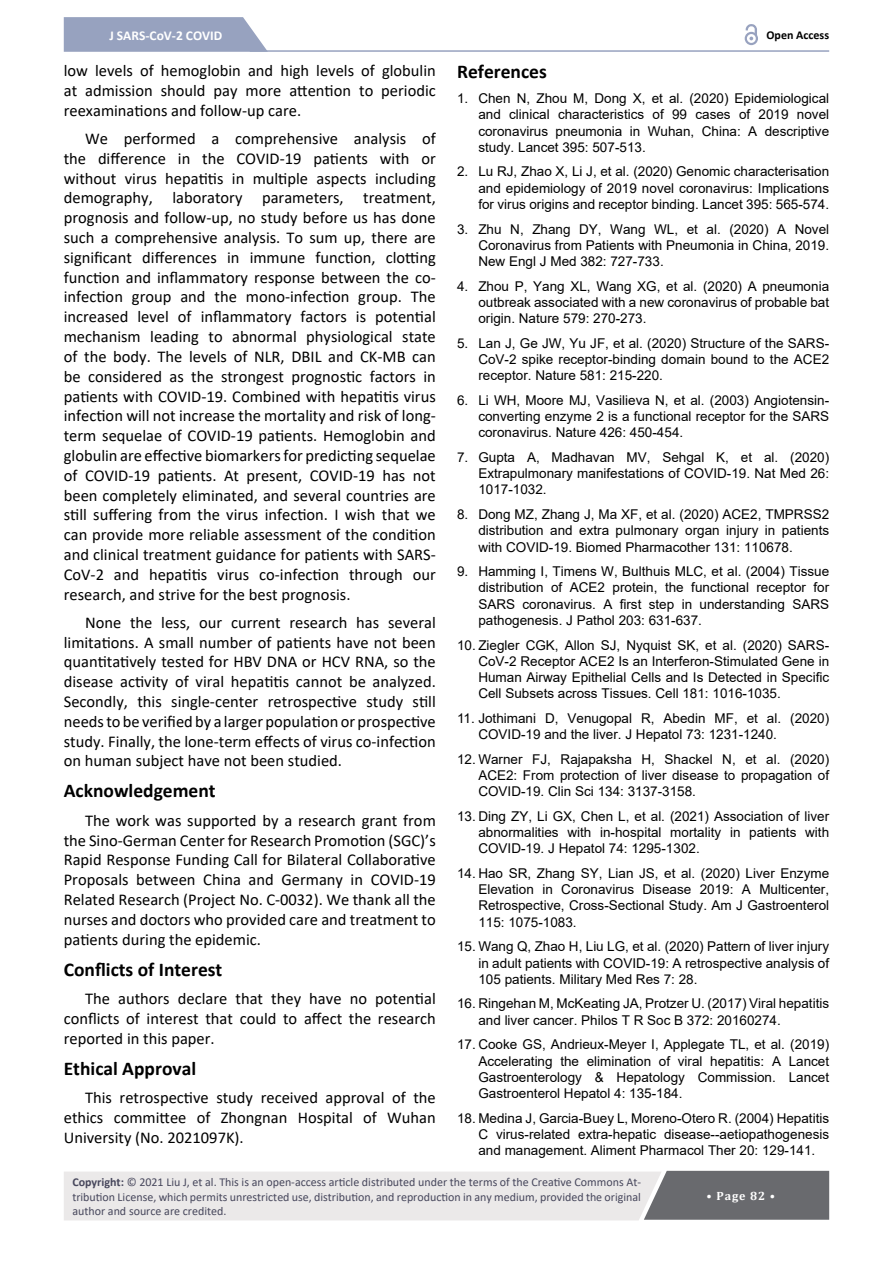
<style>
.page{position:relative;width:893px;height:1263px;background:#fff}
.page>*{position:absolute;margin:0;border:0;box-sizing:border-box;transform-origin:0 0}
.t1{font:700 19.5px "Calibri";color:#000}
.t2{font:16.5px/19.8px "Calibri";color:#000;text-align:justify}
.t3{font:13.5px/16.2px "Arial";color:#000;text-align:justify}
.t4{font:700 13.5px "Calibri";color:#fff}
.t5{font:12px/14.4px "Calibri";color:#47475c;text-align:justify}
.t6{font:700 12px "Calibri";color:#000}
.t7{font:700 12px "Cambria";letter-spacing:.08em;color:#fff}
.s1{font-weight:700}
</style>
<div class="page">
<hr style="left:250px;top:50px;width:579px;height:2px;background:#97a2bf">
<svg style="left:64px;top:17px;width:204px;height:35px;background:#9ea8c3"></svg>
<svg style="left:745px;top:32px;width:13px;height:13px"></svg>
<svg style="left:747px;top:34px;width:9px;height:9px"></svg>
<svg style="left:746px;top:24px;width:11px;height:16px"></svg>
<svg style="left:64px;top:1171px;width:765px;height:49px;background:#cecdce"></svg>
<p class="t4" style="left:109px;top:25px;width:114px">J SARS-CoV-2 COVID</p>
<p class="t6" style="left:766px;top:26px;width:64px">Open Access</p>
<p class="t2" style="left:64px;top:60px;width:374px">low levels of hemoglobin and high levels of globulin at admission should pay more attention to periodic reexaminations and follow-up care.</p>
<p class="t2" style="left:64px;top:128px;width:374px;text-indent:21px">We performed a comprehensive analysis of the difference in the COVID-19 patients with or without virus hepatitis in multiple aspects including demography, laboratory parameters, treatment, prognosis and follow-up, no study before us has done such a comprehensive analysis. To sum up, there are significant differences in immune function, clotting function and inflammatory response between the co&shy;infection group and the mono-infection group. The increased level of inflammatory factors is potential mechanism leading to abnormal physiological state of the body. The levels of NLR, DBIL and CK-MB can be considered as the strongest prognostic factors in patients with COVID-19. Combined with hepatitis virus infection will not increase the mortality and risk of long&shy;term sequelae of COVID-19 patients. Hemoglobin and globulin are effective biomarkers for predicting sequelae of COVID-19 patients. At present, COVID-19 has not been completely eliminated, and several countries are still suffering from the virus infection. I wish that we can provide more reliable assessment of the condition and clinical treatment guidance for patients with SARS-CoV-2 and hepatitis virus co-infection through our research, and strive for the best prognosis.</p>
<p class="t2" style="left:64px;top:612px;width:374px;text-indent:21px">None the less, our current research has several limitations. A small number of patients have not been quantitatively tested for HBV DNA or HCV RNA, so the disease activity of viral hepatitis cannot be analyzed.<br>Secondly, this single-center retrospective study still needs to be verified by a larger population or prospective study. Finally, the lone-term effects of virus co-infection on human subject have not been studied.</p>
<h1 class="t1" style="left:64px;top:777px;width:153px">Acknowledgement</h1>
<p class="t2" style="left:64px;top:810px;width:374px;text-indent:21px">The work was supported by a research grant from the Sino-German Center for Research Promotion (SGC)’s Rapid Response Funding Call for Bilateral Collaborative Proposals between China and Germany in COVID-19<br>Related Research (Project No. C-0032). We thank all the nurses and doctors who provided care and treatment to patients during the epidemic.</p>
<h1 class="t1" style="left:64px;top:955px;width:160px">Conflicts of Interest</h1>
<p class="t2" style="left:64px;top:988px;width:374px;text-indent:21px">The authors declare that they have no potential conflicts of interest that could to affect the research reported in this paper.</p>
<h1 class="t1" style="left:64px;top:1054px;width:134px">Ethical Approval</h1>
<p class="t2" style="left:64px;top:1087px;width:374px;text-indent:21px">This retrospective study received approval of the ethics committee of Zhongnan Hospital of Wuhan University (No. 2021097K).</p>
<h1 class="t1" style="left:457px;top:58px;width:91px">References</h1>
<p class="t3" style="left:478px;top:90px;width:352px;text-indent:-21px">1. Chen N, Zhou M, Dong X, et al. (2020) Epidemiological and clinical characteristics of 99 cases of 2019 novel coronavirus pneumonia in Wuhan, China: A descriptive study. Lancet 395: 507-513.</p>
<p class="t3" style="left:478px;top:163px;width:352px;text-indent:-21px">2. Lu RJ, Zhao X, Li J, et al. (2020) Genomic characterisation and epidemiology of 2019 novel coronavirus: Implications for virus origins and receptor binding. Lancet 395: 565-574.</p>
<p class="t3" style="left:478px;top:221px;width:352px;text-indent:-21px">3. Zhu N, Zhang DY, Wang WL, et al. (2020) A Novel Coronavirus from Patients with Pneumonia in China, 2019.<br>New Engl J Med 382: 727-733.</p>
<p class="t3" style="left:478px;top:278px;width:352px;text-indent:-21px">4. Zhou P, Yang XL, Wang XG, et al. (2020) A pneumonia outbreak associated with a new coronavirus of probable bat origin. Nature 579: 270-273.</p>
<p class="t3" style="left:478px;top:335px;width:352px;text-indent:-21px">5. Lan J, Ge JW, Yu JF, et al. (2020) Structure of the SARS-CoV-2 spike receptor-binding domain bound to the ACE2 receptor. Nature 581: 215-220.</p>
<p class="t3" style="left:478px;top:392px;width:352px;text-indent:-21px">6. Li WH, Moore MJ, Vasilieva N, et al. (2003) Angiotensin&shy;converting enzyme 2 is a functional receptor for the SARS coronavirus. Nature 426: 450-454.</p>
<p class="t3" style="left:478px;top:449px;width:352px;text-indent:-21px">7. Gupta A, Madhavan MV, Sehgal K, et al. (2020)<br>Extrapulmonary manifestations of COVID-19. Nat Med 26:<br>1017-1032.</p>
<p class="t3" style="left:478px;top:506px;width:352px;text-indent:-21px">8. Dong MZ, Zhang J, Ma XF, et al. (2020) ACE2, TMPRSS2 distribution and extra pulmonary organ injury in patients with COVID-19. Biomed Pharmacother 131: 110678.</p>
<p class="t3" style="left:478px;top:563px;width:352px;text-indent:-21px">9. Hamming I, Timens W, Bulthuis MLC, et al. (2004) Tissue distribution of ACE2 protein, the functional receptor for SARS coronavirus. A first step in understanding SARS pathogenesis. J Pathol 203: 631-637.</p>
<p class="t3" style="left:478px;top:637px;width:352px;text-indent:-21px">10. Ziegler CGK, Allon SJ, Nyquist SK, et al. (2020) SARS-CoV-2 Receptor ACE2 Is an Interferon-Stimulated Gene in Human Airway Epithelial Cells and Is Detected in Specific Cell Subsets across Tissues. Cell 181: 1016-1035.</p>
<p class="t3" style="left:478px;top:710px;width:352px;text-indent:-21px">11. Jothimani D, Venugopal R, Abedin MF, et al. (2020)<br>COVID-19 and the liver. J Hepatol 73: 1231-1240.</p>
<p class="t3" style="left:478px;top:751px;width:352px;text-indent:-21px">12. Warner FJ, Rajapaksha H, Shackel N, et al. (2020)<br>ACE2: From protection of liver disease to propagation of COVID-19. Clin Sci 134: 3137-3158.</p>
<p class="t3" style="left:478px;top:808px;width:352px;text-indent:-21px">13. Ding ZY, Li GX, Chen L, et al. (2021) Association of liver abnormalities with in-hospital mortality in patients with COVID-19. J Hepatol 74: 1295-1302.</p>
<p class="t3" style="left:478px;top:865px;width:352px;text-indent:-21px">14. Hao SR, Zhang SY, Lian JS, et al. (2020) Liver Enzyme Elevation in Coronavirus Disease 2019: A Multicenter, Retrospective, Cross-Sectional Study. Am J Gastroenterol 115: 1075-1083.</p>
<p class="t3" style="left:478px;top:938px;width:352px;text-indent:-21px">15. Wang Q, Zhao H, Liu LG, et al. (2020) Pattern of liver injury in adult patients with COVID-19: A retrospective analysis of 105 patients. Military Med Res 7: 28.</p>
<p class="t3" style="left:478px;top:995px;width:352px;text-indent:-21px">16. Ringehan M, McKeating JA, Protzer U. (2017) Viral hepatitis and liver cancer. Philos T R Soc B 372: 20160274.</p>
<p class="t3" style="left:478px;top:1036px;width:352px;text-indent:-21px">17. Cooke GS, Andrieux-Meyer I, Applegate TL, et al. (2019)<br>Accelerating the elimination of viral hepatitis: A Lancet Gastroenterology &amp; Hepatology Commission. Lancet Gastroenterol Hepatol 4: 135-184.</p>
<p class="t3" style="left:478px;top:1110px;width:352px;text-indent:-21px">18. Medina J, Garcia-Buey L, Moreno-Otero R. (2004) Hepatitis C virus-related extra-hepatic disease--aetiopathogenesis and management. Aliment Pharmacol Ther 20: 129-141.</p>
<p class="t5" style="left:72px;top:1174px;width:570px"><span class="s1">Copyright:</span> © 2021 Liu J, et al. This is an open-access article distributed under the terms of the Creative Commons At&shy;tribution License, which permits unrestricted use, distribution, and reproduction in any medium, provided the original author and source are credited.</p>
<p class="t7" style="left:706px;top:1187px;width:70px">• Page 82 •</p>
</div>
